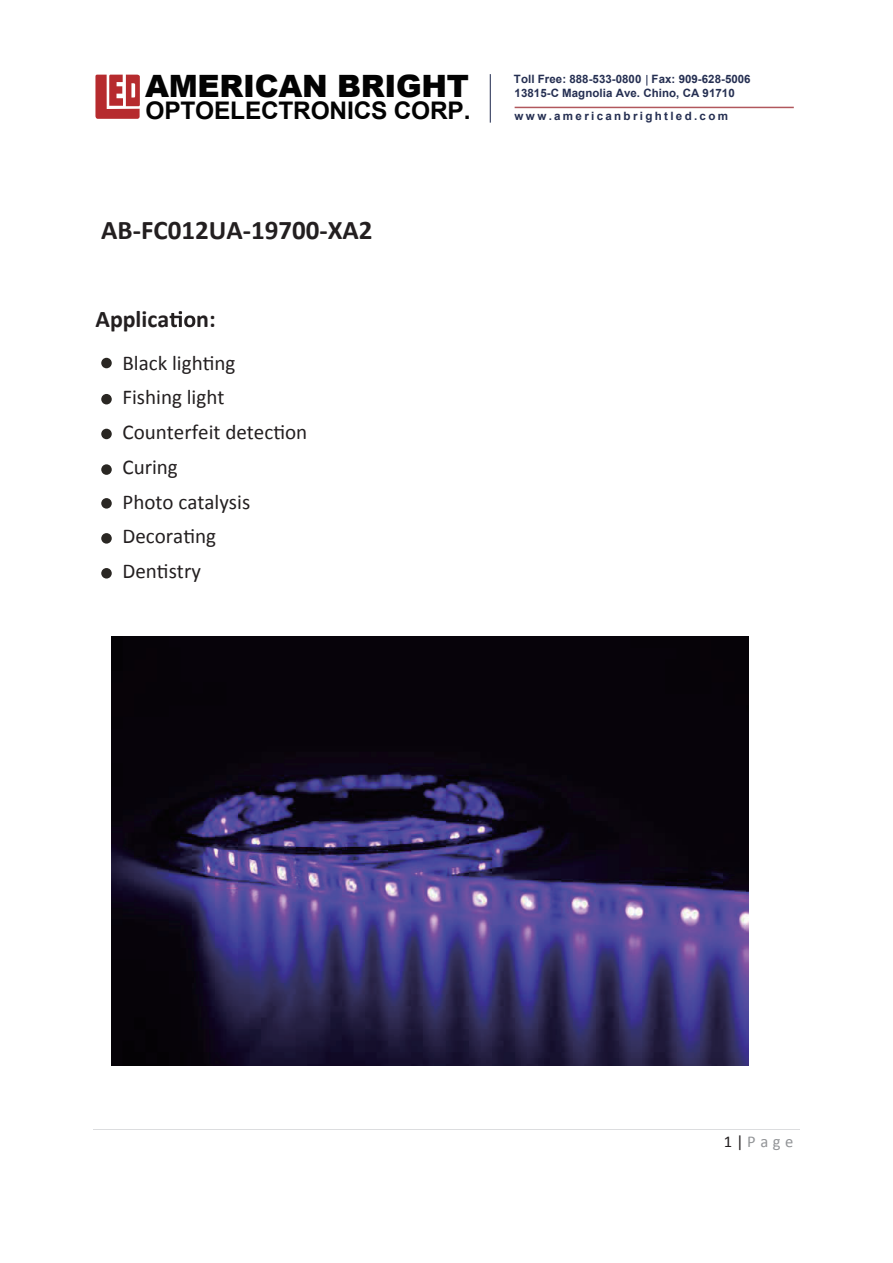
<style>
.page{position:relative;width:893px;height:1263px;background:#fff}
.page>*{position:absolute;margin:0;border:0;box-sizing:border-box;transform-origin:0 0}
.t1{font:900 30.75px "Arial";letter-spacing:-.01em;color:#030303}
.t2{font:700 27px "Calibri";color:#231f20}
.t3{font:700 24.3px "Arial";letter-spacing:-.01em;color:#030303}
.t4{font:700 24px "Calibri";color:#231f20}
.t5{font:21px/34.8px "Calibri";color:#231f20}
.t6{font:16.5px "Calibri";color:#939598}
.t7{font:700 11.55px/13.5px "Arial";letter-spacing:.005em;color:#252f52}
.t8{font:700 11.55px "Arial";letter-spacing:.2em;color:#252f52}
.s1{color:#231f20}
</style>
<div class="page">
<hr style="left:93px;top:1129px;width:707px;height:1px;background:#dcdddf">
<svg style="left:170px;top:311px;width:25px;height:16px"></svg>
<div style="left:101px;top:358px;width:11px;height:10px;background:#2a2723;border-radius:50%"></div>
<div style="left:101px;top:394px;width:11px;height:10px;background:#2a2723;border-radius:50%"></div>
<div style="left:101px;top:429px;width:11px;height:10px;background:#2a2723;border-radius:50%"></div>
<div style="left:101px;top:464px;width:11px;height:11px;background:#2a2723;border-radius:50%"></div>
<div style="left:101px;top:498px;width:11px;height:11px;background:#2a2723;border-radius:50%"></div>
<div style="left:101px;top:533px;width:11px;height:11px;background:#2a2723;border-radius:50%"></div>
<div style="left:101px;top:568px;width:11px;height:10px;background:#2a2723;border-radius:50%"></div>
<svg style="left:95px;top:74px;width:45px;height:45px;background:#c65a5c"></svg>
<hr style="left:490px;top:74px;width:1px;height:49px;background:#252f52">
<hr style="left:515px;top:107px;width:279px;height:1px;background:#b1585d">
<img style="left:112px;top:636px;width:636px;height:429px">
<h1 class="t1" style="left:145px;top:63px;width:326px">AMERICAN BRIGHT</h1>
<p class="t3" style="left:146px;top:95px;width:326px">OPTOELECTRONICS CORP.</p>
<p class="t8" style="left:515px;top:108px;width:215px">www.americanbrightled.com</p>
<p class="t7" style="left:514px;top:73px;width:222px">Toll Free: 888-533-0800<br>13815-C Magnolia Ave. Chino, CA 91710</p>
<p class="t7" style="left:652px;top:73px;width:101px">Fax: 909-628-5006</p>
<p class="t2" style="left:101px;top:213px;width:273px">AB-FC012UA-19700-XA2</p>
<p class="t4" style="left:95px;top:304px;width:122px">Applica n:</p>
<p class="t5" style="left:122px;top:345px;width:186px">Black lighting<br>Fishing light<br>Counterfeit detection<br>Curing<br>Photo catalysis<br>Decorating<br>Dentistry</p>
<p class="t6" style="left:724px;top:1131px;width:71px"><span class="s1">1 |</span> Page</p>
</div>
